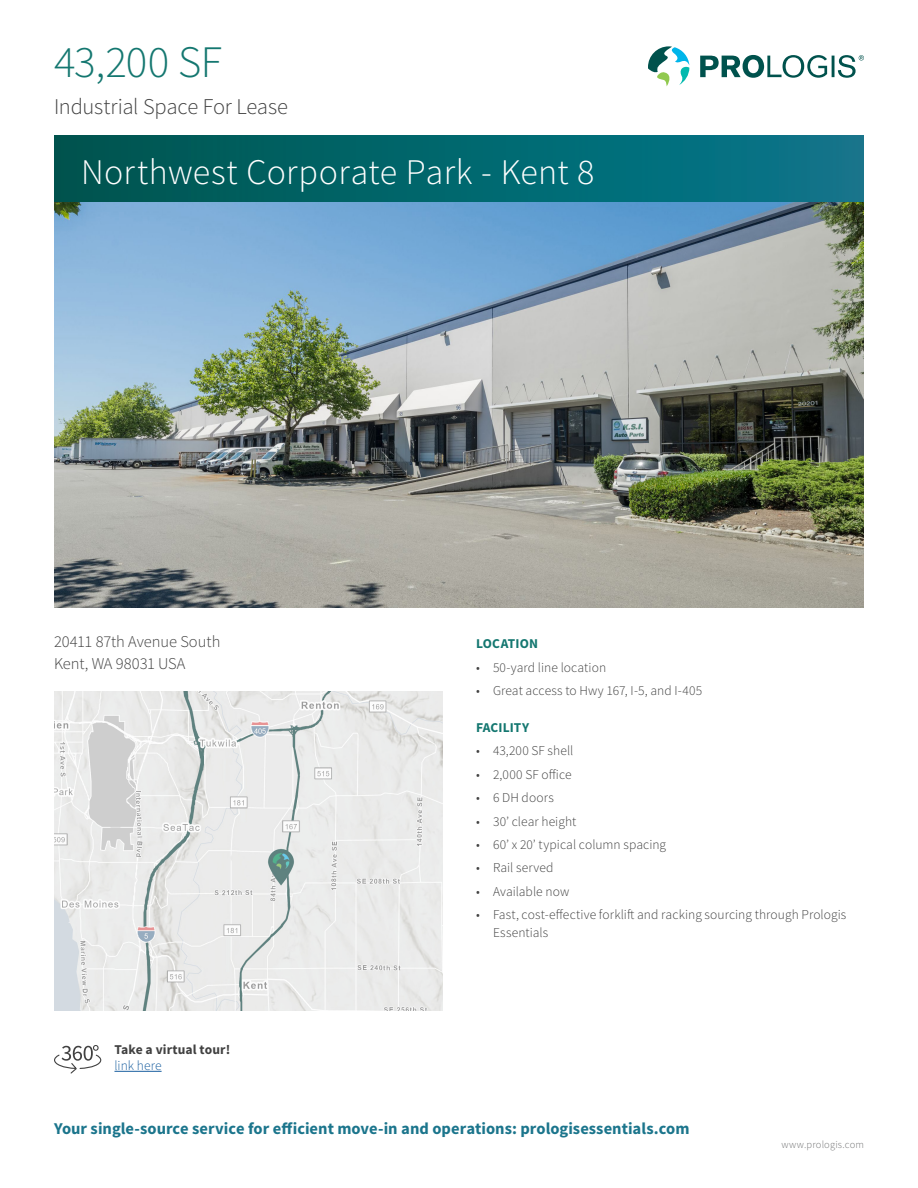
<style>
.page{position:relative;width:918px;height:1188px;background:#fff}
.page>*{position:absolute;margin:0;border:0;box-sizing:border-box;transform-origin:0 0}
.t1{font:300 45px "Source Sans Pro";letter-spacing:-.02em;color:#147770}
.t2{font:300 36px "Source Sans Pro";letter-spacing:.01em;color:#fff}
.t3{font:300 22.5px "Source Sans Pro";letter-spacing:-.01em;color:#414141}
.t4{font:700 16.5px "Source Sans Pro";color:#1b758c}
.Address{font:300 16.5px/22.5px "Source Sans Pro";letter-spacing:-.005em;color:#414141}
.t5{font:300 13.5px/18px "Source Sans Pro";letter-spacing:.005em;color:#414141}
.Virtual_Tour_Text{font:700 13.5px "Source Sans Pro";letter-spacing:.01em;color:#414141}
.Body_Headings{font:700 13.5px "Source Sans Pro";letter-spacing:.01em;color:#147770}
.Virtual_Tour_Text-2{font:300 13.5px "Source Sans Pro";color:#175d9e}
.t6{font:300 10.5px "Source Sans Pro";letter-spacing:.015em;color:#747576}
</style>
<div class="page">
<div style="left:54px;top:135px;width:810px;height:67px;background:linear-gradient(to right,#00554e,#09788d)"></div>
<svg style="left:648px;top:46px;width:41px;height:40px"></svg>
<svg style="left:700px;top:55px;width:164px;height:23px"></svg>
<img style="left:54px;top:202px;width:810px;height:406px">
<img style="left:54px;top:691px;width:388px;height:319px">
<hr style="left:114px;top:1071px;width:48px;height:1px;background:#175d9e">
<svg style="left:54px;top:1045px;width:48px;height:29px"></svg>
<h1 class="t1" style="left:54px;top:35px;width:169px">43,200 SF</h1>
<h3 class="t3" style="left:54px;top:93px;width:236px">Industrial Space For Lease</h3>
<h2 class="t2" style="left:81px;top:150px;width:515px">Northwest Corporate Park - Kent 8</h2>
<p class="Address" style="left:54px;top:630px;width:168px">20411 87th Avenue South<br>Kent, WA 98031 USA</p>
<p class="Virtual_Tour_Text" style="left:114px;top:1041px;width:117px">Take a virtual tour!</p>
<p class="Virtual_Tour_Text-2" style="left:114px;top:1057px;width:49px">link here</p>
<p class="Body_Headings" style="left:476px;top:635px;width:64px">LOCATION</p>
<p class="t5" style="left:476px;top:658px;width:132px">• 50-yard line location</p>
<p class="t5" style="left:476px;top:682px;width:228px">• Great access to Hwy 167, I-5, and I-405</p>
<p class="Body_Headings" style="left:476px;top:719px;width:55px">FACILITY</p>
<p class="t5" style="left:476px;top:742px;width:99px">• 43,200 SF shell</p>
<p class="t5" style="left:476px;top:765px;width:97px">• 2,000 SF office</p>
<p class="t5" style="left:476px;top:789px;width:79px">• 6 DH doors</p>
<p class="t5" style="left:476px;top:812px;width:102px">• 30’ clear height</p>
<p class="t5" style="left:476px;top:836px;width:192px">• 60’ x 20’ typical column spacing</p>
<p class="t5" style="left:476px;top:859px;width:79px">• Rail served</p>
<p class="t5" style="left:476px;top:882px;width:95px">• Available now</p>
<p class="t5" style="left:493px;top:906px;width:355px;text-indent:-17px">• Fast, cost-effective forklift and racking sourcing through Prologis<br>Essentials</p>
<p class="t4" style="left:54px;top:1118px;width:637px">Your single-source service for efficient move-in and operations: prologisessentials.com</p>
<p class="t6" style="left:782px;top:1138px;width:84px">www.prologis.com</p>
</div>
